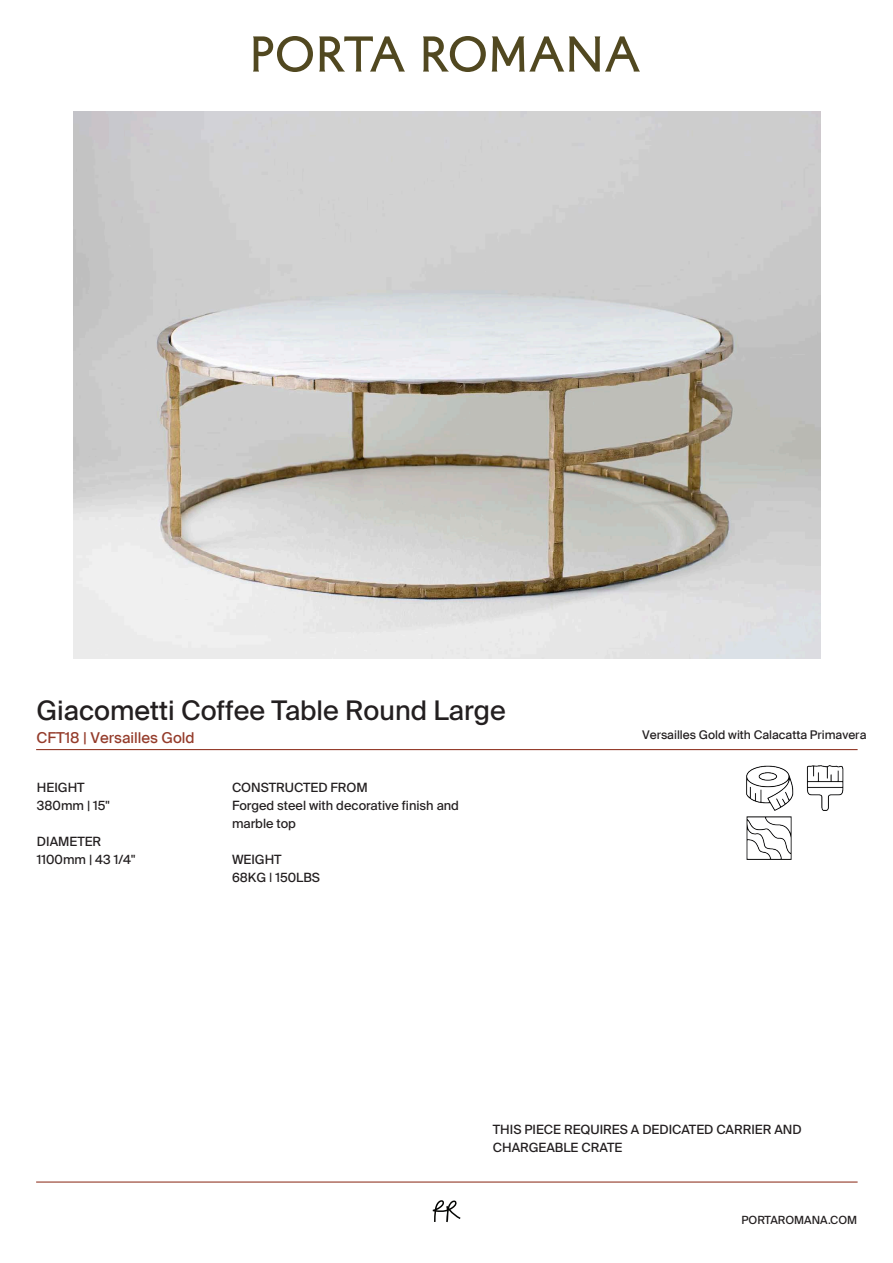
<style>
.page{position:relative;width:893px;height:1263px;background:#fff}
.page>*{position:absolute;margin:0;border:0;box-sizing:border-box;transform-origin:0 0}
.t1{font:27px "Suisse Intl";color:#231f20}
.t2{font:15px "Suisse Intl";color:#943b2a}
.t3{font:12.75px/18px "Suisse Intl";color:#231f20}
.t4{font:12px "Suisse Intl";color:#231f20}
.t5{font:11.25px "Suisse Intl";color:#231f20}
</style>
<div class="page">
<hr style="left:36px;top:749px;width:822px;height:1px;background:#943b2a">
<img style="left:73px;top:111px;width:747px;height:548px">
<svg style="left:253px;top:36px;width:60px;height:36px"></svg>
<svg style="left:319px;top:36px;width:86px;height:36px"></svg>
<svg style="left:423px;top:36px;width:63px;height:36px"></svg>
<svg style="left:492px;top:36px;width:148px;height:36px"></svg>
<svg style="left:433px;top:1200px;width:27px;height:22px"></svg>
<hr style="left:36px;top:1181px;width:822px;height:1px;background:#943b2a">
<img style="left:746px;top:766px;width:48px;height:44px">
<img style="left:806px;top:765px;width:38px;height:45px">
<img style="left:746px;top:817px;width:46px;height:43px">
<h1 class="t1" style="left:37px;top:695px;width:471px">Giacometti Coffee Table Round Large</h1>
<p class="t2" style="left:37px;top:729px;width:160px">CFT18 | Versailles Gold</p>
<p class="t4" style="left:642px;top:727px;width:226px">Versailles Gold with Calacatta Primavera</p>
<p class="t3" style="left:37px;top:778px;width:74px">HEIGHT<br>380mm | 15"</p>
<p class="t3" style="left:37px;top:832px;width:100px">DIAMETER<br>1100mm | 43 1/4"</p>
<p class="t3" style="left:232px;top:779px;width:229px">CONSTRUCTED FROM<br>Forged steel with decorative finish and marble top</p>
<p class="t3" style="left:232px;top:851px;width:90px">WEIGHT<br>68KG | 150LBS</p>
<p class="t3" style="left:493px;top:1121px;width:310px">THIS PIECE REQUIRES A DEDICATED CARRIER AND<br>CHARGEABLE CRATE</p>
<p class="t5" style="left:741px;top:1213px;width:117px">PORTAROMANA.COM</p>
</div>
